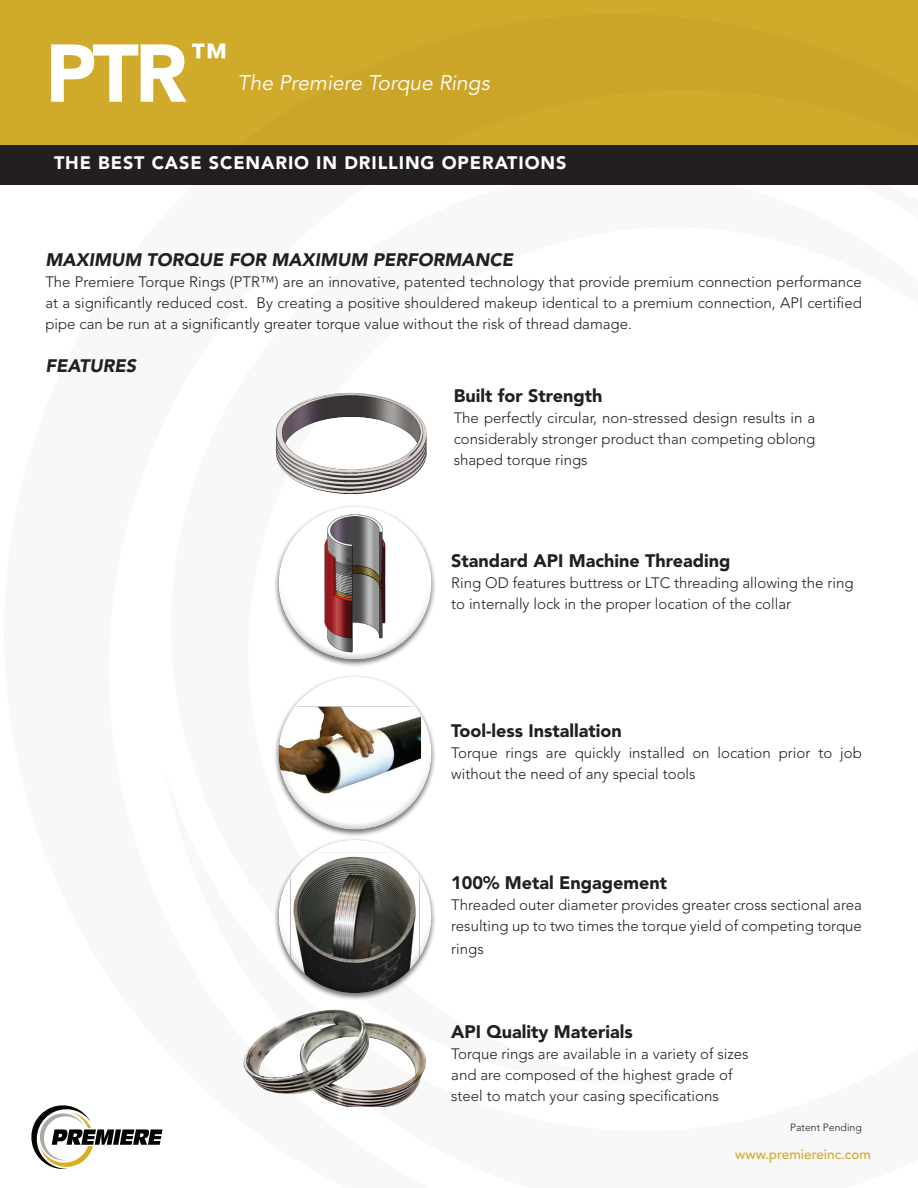
<style>
.page{position:relative;width:918px;height:1188px;background:#fff}
.page>*{position:absolute;margin:0;border:0;box-sizing:border-box;transform-origin:0 0}
.t1{font:900 81px "Avenir LT Std";color:#fff}
.t2{font:900 36px "Avenir LT Std";color:#fff}
.t3{font:italic 21px "Avenir LT Std";color:#fff}
.t4{font:900 18px "Avenir LT Std";color:#231f20}
.t5{font:italic 900 18px "Avenir LT Std";color:#231f20}
.t6{font:900 18px "Avenir LT Std";letter-spacing:.05em;color:#fff}
.t7{font:300 15px/21px "Avenir LT Std";color:#231f20}
.t8{font:500 13.5px "Avenir LT Std";color:#d0aa2a}
.t9{font:300 10.5px "Avenir LT Std";color:#231f20}
</style>
<div class="page">
<div style="left:0;top:0;width:918px;height:185px;background:#d0aa2a"></div>
<svg style="left:110px;top:116px;width:808px;height:69px;background:#6a5823"></svg>
<svg style="left:31px;top:1105px;width:132px;height:64px"></svg>
<div style="left:273px;top:504px;width:163px;height:163px;background:#231f20;opacity:.65"></div>
<div style="left:276px;top:506px;width:156px;height:75px;background:#fff;opacity:.75"></div>
<div style="left:276px;top:579px;width:156px;height:82px;background:#231f20;opacity:.75"></div>
<div style="left:273px;top:674px;width:163px;height:163px;background:#231f20;opacity:.65"></div>
<div style="left:276px;top:676px;width:156px;height:74px;background:#fff;opacity:.75"></div>
<div style="left:276px;top:749px;width:156px;height:82px;background:#231f20;opacity:.75"></div>
<div style="left:273px;top:837px;width:163px;height:164px;background:#231f20;opacity:.65"></div>
<div style="left:276px;top:839px;width:156px;height:75px;background:#fff;opacity:.75"></div>
<div style="left:276px;top:912px;width:156px;height:82px;background:#231f20;opacity:.75"></div>
<img style="left:273px;top:393px;width:157px;height:114px">
<img style="left:243px;top:996px;width:188px;height:111px">
<p class="t1" style="left:45px;top:25px;width:143px">PTR</p>
<p class="t2" style="left:191px;top:35px;width:38px">™</p>
<p class="t3" style="left:238px;top:70px;width:254px">The Premiere Torque Rings</p>
<p class="t6" style="left:54px;top:152px;width:514px">THE BEST CASE SCENARIO IN DRILLING OPERATIONS</p>
<p class="t5" style="left:45px;top:249px;width:469px">MAXIMUM TORQUE FOR MAXIMUM PERFORMANCE</p>
<p class="t7" style="left:45px;top:271px;width:818px;text-align:justify">The Premiere Torque Rings (PTR™) are an innovative, patented technology that provide premium connection performance at a significantly reduced cost. By creating a positive shouldered makeup identical to a premium connection, API certified pipe can be run at a significantly greater torque value without the risk of thread damage.</p>
<p class="t5" style="left:45px;top:355px;width:92px">FEATURES</p>
<p class="t4" style="left:454px;top:385px;width:150px">Built for Strength</p>
<p class="t7" style="left:454px;top:408px;width:363px;text-align:justify">The perfectly circular, non-stressed design results in a considerably stronger product than competing oblong shaped torque rings</p>
<p class="t4" style="left:451px;top:550px;width:281px">Standard API Machine Threading</p>
<p class="t7" style="left:451px;top:572px;width:404px">Ring OD features buttress or LTC threading allowing the ring to internally lock in the proper location of the collar</p>
<p class="t4" style="left:451px;top:720px;width:172px">Tool-less Installation</p>
<p class="t7" style="left:451px;top:743px;width:412px">Torque rings are quickly installed on location prior to job without the need of any special tools</p>
<p class="t4" style="left:451px;top:872px;width:217px">100% Metal Engagement</p>
<p class="t7" style="left:451px;top:894px;width:412px">Threaded outer diameter provides greater cross sectional area resulting up to two times the torque yield of competing torque</p>
<p class="t7" style="left:451px;top:938px;width:34px">rings</p>
<p class="t4" style="left:451px;top:1021px;width:183px">API Quality Materials</p>
<p class="t7" style="left:451px;top:1044px;width:299px">Torque rings are available in a variety of sizes and are composed of the highest grade of steel to match your casing specifications</p>
<p class="t9" style="left:790px;top:1122px;width:73px">Patent Pending</p>
<p class="t8" style="left:735px;top:1146px;width:137px">www.premiereinc.com</p>
</div>
